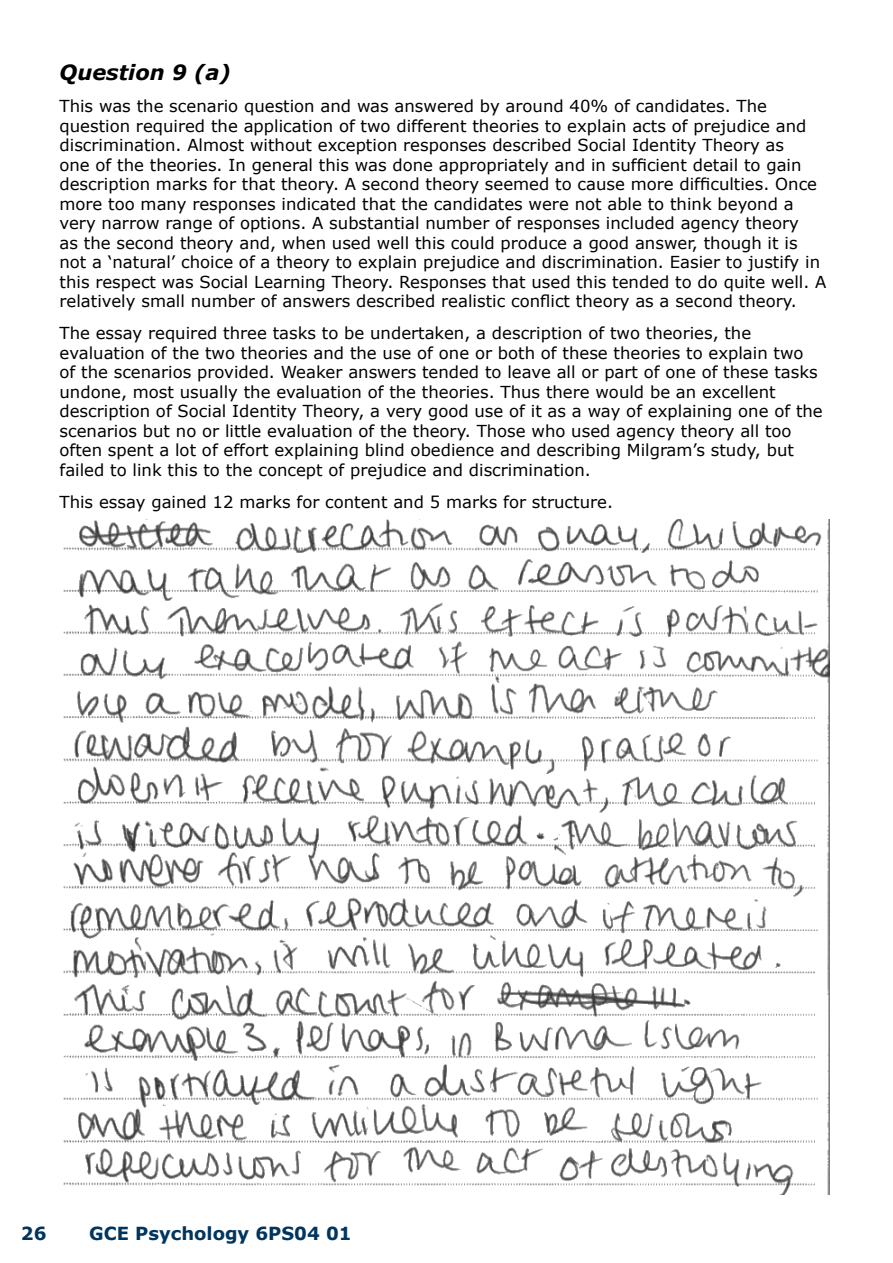
<style>
.page{position:relative;width:893px;height:1263px;background:#fff}
.page>*{position:absolute;margin:0;border:0;box-sizing:border-box;transform-origin:0 0}
.t1{font:italic 700 21px "Verdana";color:#000}
.t2{font:700 18px "Verdana";color:#00355f}
.t3{font:16.5px/19.5px "Verdana";color:#000}
</style>
<div class="page">
<img style="left:64px;top:519px;width:765px;height:676px">
<p class="t1" style="left:60px;top:57px;width:173px">Question 9 (a)</p>
<p class="t3" style="left:60px;top:96px;width:768px">This was the scenario question and was answered by around 40% of candidates. The question required the application of two different theories to explain acts of prejudice and discrimination. Almost without exception responses described Social Identity Theory as<br>one of the theories. In general this was done appropriately and in sufficient detail to gain description marks for that theory. A second theory seemed to cause more difficulties. Once more too many responses indicated that the candidates were not able to think beyond a very narrow range of options. A substantial number of responses included agency theory<br>as the second theory and, when used well this could produce a good answer, though it is not a ‘natural’ choice of a theory to explain prejudice and discrimination. Easier to justify in this respect was Social Learning Theory. Responses that used this tended to do quite well. A relatively small number of answers described realistic conflict theory as a second theory.</p>
<p class="t3" style="left:60px;top:323px;width:765px">The essay required three tasks to be undertaken, a description of two theories, the evaluation of the two theories and the use of one or both of these theories to explain two of the scenarios provided. Weaker answers tended to leave all or part of one of these tasks undone, most usually the evaluation of the theories. Thus there would be an excellent description of Social Identity Theory, a very good use of it as a way of explaining one of the scenarios but no or little evaluation of the theory. Those who used agency theory all too often spent a lot of effort explaining blind obedience and describing Milgram’s study, but failed to link this to the concept of prejudice and discrimination.</p>
<p class="t3" style="left:60px;top:492px;width:555px">This essay gained 12 marks for content and 5 marks for structure.</p>
<p class="t2" style="left:21px;top:1221px;width:27px">26</p>
<p class="t2" style="left:89px;top:1221px;width:264px">GCE Psychology 6PS04 01</p>
</div>
